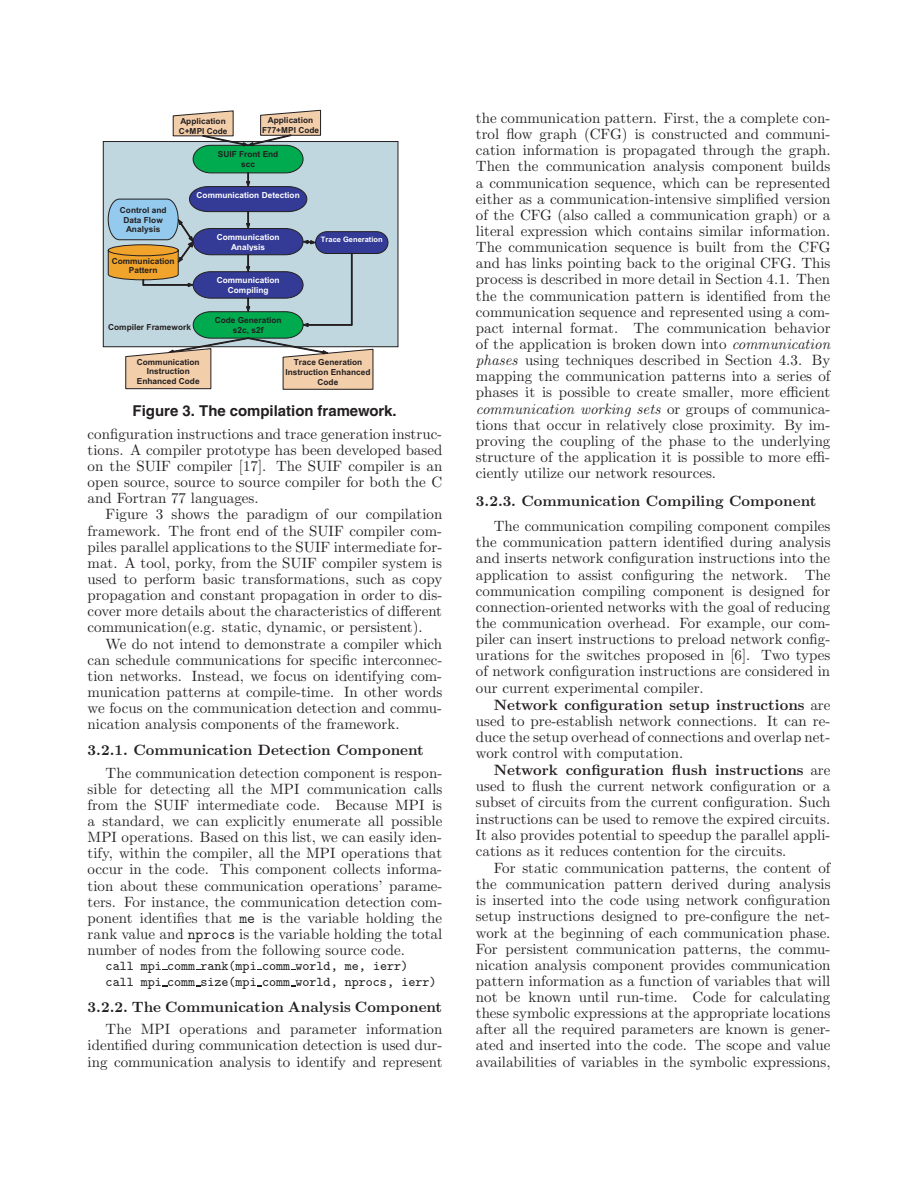
<style>
.page{position:relative;width:918px;height:1188px;background:#fff}
.page>*{position:absolute;margin:0;border:0;box-sizing:border-box;transform-origin:0 0}
.t1{font:15px/16.2px "CMR10";color:#231f20;text-align:justify}
.t2{font:15px "CMBX10";color:#231f20}
.t3{font:15px "CMTI10";color:#231f20}
.t4{font:700 15px "Helvetica";color:#231f20}
.t5{font:13.5px/16.4px "CMTT9";letter-spacing:-.005em;color:#231f20}
.t6{font:700 8.25px/9.6px "Arial";color:#231f20;text-align:center}
.t7{font:700 8.25px/9.6px "Arial";color:#fff;text-align:center}
.t8{font:700 7.5px "Arial";color:#fff}
.s1{font-family:"CMTT10"}
.s2{font-family:"CMTI10"}
.s3{font-family:"CMR10"}
</style>
<div class="page">
<div style="left:103px;top:142px;width:295px;height:205px;background:#c1d7df"></div>
<svg style="left:108px;top:110px;width:281px;height:280px"></svg>
<p class="t6" style="left:179px;top:117px;width:50px;text-align:left">Application<br>C+MPI Code</p>
<p class="t6" style="left:262px;top:116px;width:59px">Application<br>F77+MPI Code</p>
<p class="t6" style="left:218px;top:150px;width:62px">SUIF Front End scc</p>
<p class="t6" style="left:120px;top:206px;width:48px">Control and<br>Data Flow<br>Analysis</p>
<p class="t6" style="left:112px;top:257px;width:64px">Communication<br>Pattern</p>
<p class="t7" style="left:197px;top:192px;width:105px">Communication Detection</p>
<p class="t7" style="left:217px;top:233px;width:64px">Communication<br>Analysis</p>
<p class="t7" style="left:217px;top:277px;width:64px">Communication<br>Compiling</p>
<p class="t8" style="left:321px;top:237px;width:63px">Trace Generation</p>
<p class="t6" style="left:215px;top:317px;width:69px">Code Generation s2c, s2f</p>
<p class="t6" style="left:108px;top:323px;width:84px">Compiler Framework</p>
<p class="t6" style="left:137px;top:358px;width:64px">Communication<br>Instruction<br>Enhanced Code</p>
<p class="t4" style="left:133px;top:405px;width:266px">Figure 3. The compilation framework.</p>
<p class="t1" style="left:88px;top:426px;width:356px">configuration instructions and trace generation instruc&shy;tions. A compiler prototype has been developed based on the SUIF compiler [17]. The SUIF compiler is an open source, source to source compiler for both the C and Fortran 77 languages.</p>
<p class="t1" style="left:88px;top:507px;width:356px;text-indent:18px">Figure 3 shows the paradigm of our compilation framework. The front end of the SUIF compiler com&shy;piles parallel applications to the SUIF intermediate for&shy;mat. A tool, porky, from the SUIF compiler system is used to perform basic transformations, such as copy propagation and constant propagation in order to dis&shy;cover more details about the characteristics of different communication(e.g. static, dynamic, or persistent).</p>
<p class="t1" style="left:88px;top:637px;width:356px;text-indent:18px">We do not intend to demonstrate a compiler which can schedule communications for specific interconnec&shy;tion networks. Instead, we focus on identifying com&shy;munication patterns at compile-time. In other words we focus on the communication detection and commu&shy;nication analysis components of the framework.</p>
<p class="t2" style="left:88px;top:744px;width:338px">3.2.1. Communication Detection Component</p>
<p class="t1" style="left:88px;top:765px;width:356px;text-indent:18px">The communication detection component is respon&shy;sible for detecting all the MPI communication calls from the SUIF intermediate code. Because MPI is a standard, we can explicitly enumerate all possible MPI operations. Based on this list, we can easily iden&shy;tify, within the compiler, all the MPI operations that occur in the code. This component collects informa&shy;tion about these communication operations’ parame&shy;ters. For instance, the communication detection com&shy;ponent identifies that <span class="s1">me</span> is the variable holding the rank value and <span class="s1">nprocs</span> is the variable holding the total number of nodes from the following source code.</p>
<p class="t5" style="left:106px;top:957px;width:332px">call mpi comm rank(mpi comm world, me, ierr) call mpi comm size(mpi comm world, nprocs, ierr)</p>
<p class="t2" style="left:88px;top:1001px;width:356px">3.2.2. The Communication Analysis Component</p>
<p class="t1" style="left:88px;top:1022px;width:357px;text-indent:18px">The MPI operations and parameter information identified during communication detection is used dur&shy;ing communication analysis to identify and represent</p>
<p class="t6" style="left:286px;top:358px;width:87px">Trace Generation<br>Instruction Enhanced<br>Code</p>
<p class="t1" style="left:476px;top:111px;width:356px">the communication pattern. First, the a complete con&shy;trol flow graph (CFG) is constructed and communi&shy;cation information is propagated through the graph.<br>Then the communication analysis component builds a communication sequence, which can be represented either as a communication-intensive simplified version of the CFG (also called a communication graph) or a literal expression which contains similar information.<br>The communication sequence is built from the CFG and has links pointing back to the original CFG. This process is described in more detail in Section 4.1. Then the the communication pattern is identified from the communication sequence and represented using a com&shy;pact internal format. The communication behavior of the application is broken down into <span class="s2">communication phases</span> using techniques described in Section 4.3. By mapping the communication patterns into a series of phases it is possible to create smaller, more efficient</p>
<p class="t3" style="left:476px;top:403px;width:356px">communication working sets <span class="s3">or groups of communica-</span></p>
<p class="t1" style="left:476px;top:418px;width:356px">tions that occur in relatively close proximity. By im&shy;proving the coupling of the phase to the underlying structure of the application it is possible to more effi&shy;ciently utilize our network resources.</p>
<p class="t2" style="left:476px;top:495px;width:342px">3.2.3. Communication Compiling Component</p>
<p class="t1" style="left:476px;top:519px;width:356px;text-indent:18px">The communication compiling component compiles the communication pattern identified during analysis and inserts network configuration instructions into the application to assist configuring the network. The communication compiling component is designed for connection-oriented networks with the goal of reducing the communication overhead. For example, our com&shy;piler can insert instructions to preload network config&shy;urations for the switches proposed in [6]. Two types of network configuration instructions are considered in our current experimental compiler.</p>
<p class="t2" style="left:494px;top:699px;width:338px">Network configuration setup instructions <span class="s3">are</span></p>
<p class="t1" style="left:476px;top:714px;width:356px">used to pre-establish network connections. It can re&shy;duce the setup overhead of connections and overlap net&shy;work control with computation.</p>
<p class="t2" style="left:494px;top:764px;width:338px">Network configuration flush instructions <span class="s3">are</span></p>
<p class="t1" style="left:476px;top:779px;width:356px">used to flush the current network configuration or a subset of circuits from the current configuration. Such instructions can be used to remove the expired circuits.<br>It also provides potential to speedup the parallel appli&shy;cations as it reduces contention for the circuits.</p>
<p class="t1" style="left:476px;top:861px;width:356px;text-indent:18px">For static communication patterns, the content of the communication pattern derived during analysis is inserted into the code using network configuration setup instructions designed to pre-configure the net&shy;work at the beginning of each communication phase.<br>For persistent communication patterns, the commu&shy;nication analysis component provides communication pattern information as a function of variables that will not be known until run-time. Code for calculating these symbolic expressions at the appropriate locations after all the required parameters are known is gener&shy;ated and inserted into the code. The scope and value availabilities of variables in the symbolic expressions,</p>
</div>
